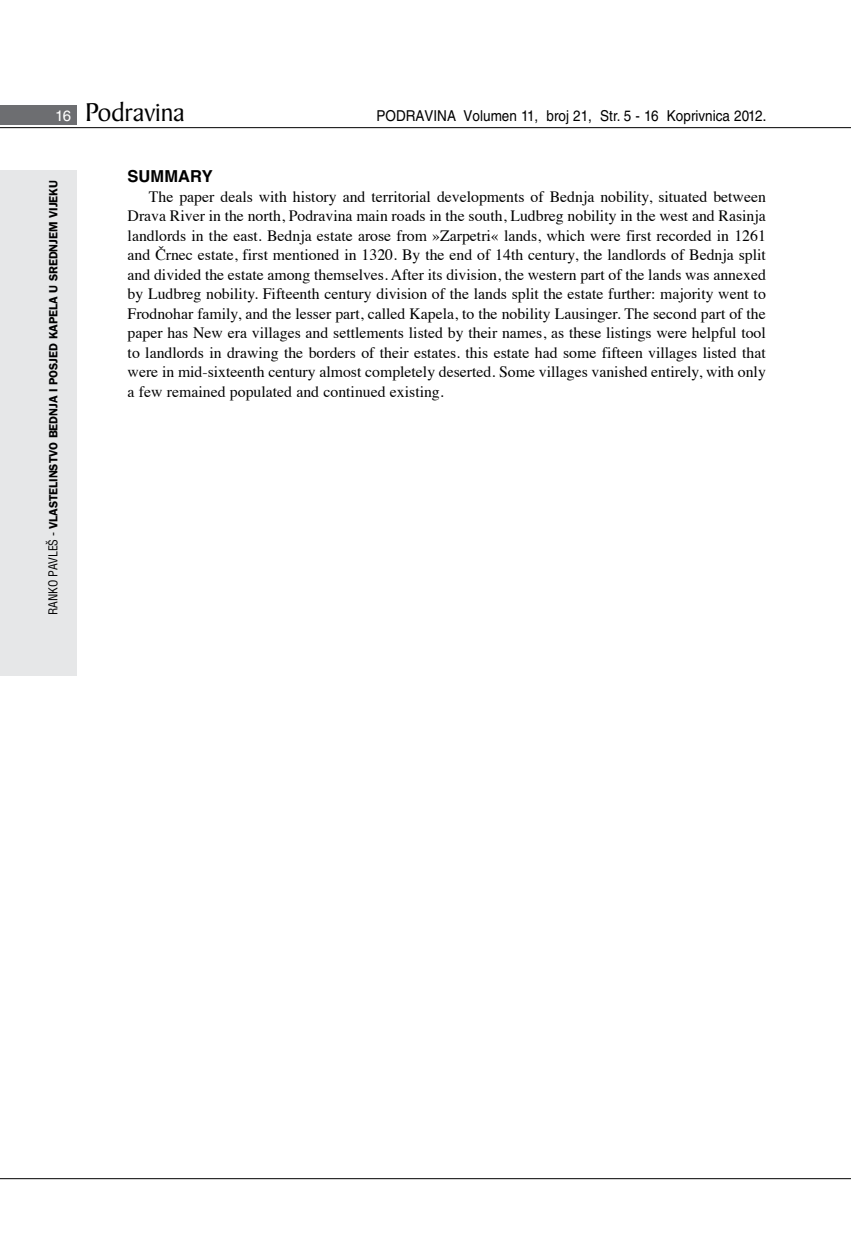
<style>
.page{position:relative;width:851px;height:1234px;background:#fff}
.page>*{position:absolute;margin:0;border:0;box-sizing:border-box;transform-origin:0 0}
.t1{font:27.6px "Baker Signet BT";color:#000}
.t2{font:700 16.5px "Helvetica LT Skin 29";color:#000}
.t3{font:15.75px/19.5px "Times";color:#000;text-align:justify}
.t4{font:15px "Helvetica LT Skin 29";color:#000;scale:.9 1}
.t5{font:600 12px "ITC Franklin Gothic Skin 29";letter-spacing:-.005em;color:#000}
.s1{font-family:"Helvetica LT Skin 29";font-size:15px;color:#fff}
.s2{font-family:"Helvetica LT Skin 29";font-weight:400;font-stretch:condensed}
</style>
<div class="page">
<div style="left:0;top:170px;width:77px;height:505px;background:#e6e7e8"></div>
<div style="left:0;top:105px;width:77px;height:19px;background:#6d6e71"></div>
<hr style="left:0;top:127px;width:850px;height:1px;background:#000">
<hr style="left:0;top:1177px;width:850px;height:1px;background:#000">
<h1 class="t1" style="left:55px;top:95px;width:131px"><span class="s1">16</span> Podravina</h1>
<p class="t4" style="left:376px;top:107px;width:435px">PODRAVINA Volumen 11, broj 21, Str. 5 - 16 Koprivnica 2012.</p>
<p class="t5" style="left:46px;top:614px;width:436px;rotate:-90deg"><span class="s2">RANKO PAVLEŠ -</span> VLASTELINSTVO BEDNJA I POSJED KAPELA U SREDNJEM VIJEKU</p>
<p class="t2" style="left:128px;top:166px;width:87px">SUMMARY</p>
<p class="t3" style="left:128px;top:185px;width:639px;text-indent:21px">The paper deals with history and territorial developments of Bednja nobility, situated between Drava River in the north, Podravina main roads in the south, Ludbreg nobility in the west and Rasinja landlords in the east. Bednja estate arose from »Zarpetri« lands, which were first recorded in 1261 and Črnec estate, first mentioned in 1320. By the end of 14th century, the landlords of Bednja split and divided the estate among themselves. After its division, the western part of the lands was annexed by Ludbreg nobility. Fifteenth century division of the lands split the estate further: majority went to Frodnohar family, and the lesser part, called Kapela, to the nobility Lausinger. The second part of the paper has New era villages and settlements listed by their names, as these listings were helpful tool to landlords in drawing the borders of their estates. this estate had some fifteen villages listed that were in mid-sixteenth century almost completely deserted. Some villages vanished entirely, with only a few remained populated and continued existing.</p>
</div>
